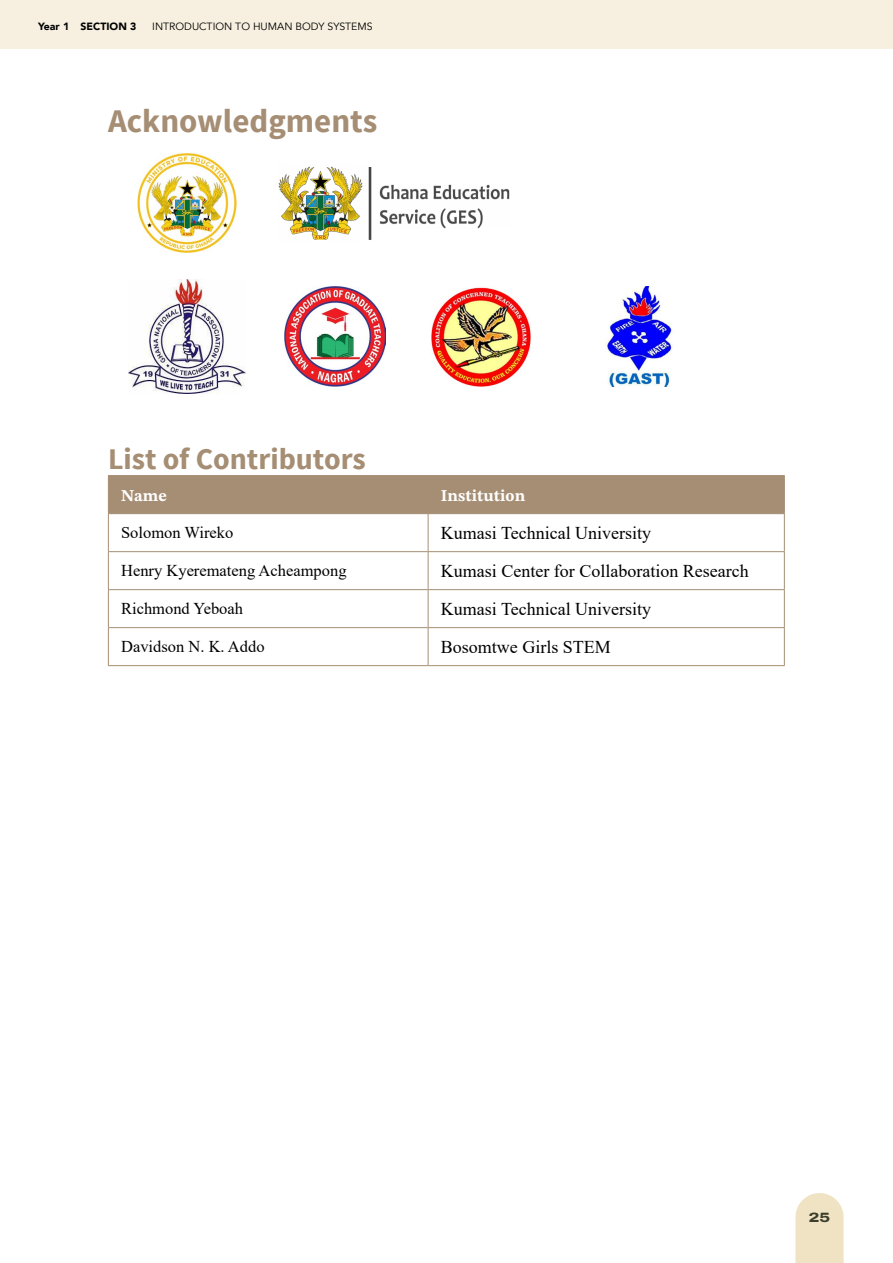
<style>
.page{position:relative;width:893px;height:1263px;background:#fff}
.page>*{position:absolute;margin:0;border:0;box-sizing:border-box;transform-origin:0 0}
.t1{font:700 33px "Source Sans Pro";color:#a68e74}
.t2{font:700 30px "Source Sans Pro";color:#a68e74}
.t3{font:18px "Times New Roman";color:#000}
.t4{font:16.5px "Times New Roman";color:#000}
.t5{font:700 16.5px "STIX Two Text";color:#fff}
.t6{font:800 13.5px "Archivo Expanded";color:#3d3f2d}
.t7{font:10.5px "Avenir";color:#000}
.t8{font:900 10.5px "Avenir";color:#000}
</style>
<div class="page">
<div style="left:0;top:0;width:893px;height:49px;background:#f7f0e0"></div>
<svg style="left:795px;top:1193px;width:49px;height:70px;background:#f1e5c9"></svg>
<img style="left:137px;top:154px;width:99px;height:98px">
<img style="left:278px;top:166px;width:232px;height:74px">
<img style="left:129px;top:280px;width:116px;height:114px">
<img style="left:284px;top:287px;width:101px;height:100px">
<img style="left:431px;top:287px;width:100px;height:100px">
<img style="left:605px;top:287px;width:67px;height:100px">
<div style="left:109px;top:476px;width:675px;height:37px;background:#a68e74"></div>
<hr style="left:428px;top:476px;width:1px;height:37px;background:#a68e74">
<hr style="left:428px;top:514px;width:1px;height:37px;background:#a68e74">
<hr style="left:108px;top:551px;width:320px;height:1px;background:#a68e74">
<hr style="left:428px;top:551px;width:357px;height:1px;background:#a68e74">
<hr style="left:428px;top:552px;width:1px;height:37px;background:#a68e74">
<hr style="left:108px;top:589px;width:320px;height:1px;background:#a68e74">
<hr style="left:428px;top:589px;width:357px;height:1px;background:#a68e74">
<hr style="left:428px;top:590px;width:1px;height:37px;background:#a68e74">
<hr style="left:108px;top:627px;width:320px;height:1px;background:#a68e74">
<hr style="left:428px;top:627px;width:357px;height:1px;background:#a68e74">
<hr style="left:428px;top:628px;width:1px;height:37px;background:#a68e74">
<hr style="left:108px;top:475px;width:320px;height:1px;background:#a68e74">
<hr style="left:108px;top:476px;width:1px;height:37px;background:#a68e74">
<hr style="left:428px;top:475px;width:357px;height:1px;background:#a68e74">
<hr style="left:784px;top:476px;width:1px;height:37px;background:#a68e74">
<hr style="left:108px;top:513px;width:320px;height:1px;background:#a68e74">
<hr style="left:428px;top:513px;width:357px;height:1px;background:#a68e74">
<hr style="left:108px;top:514px;width:1px;height:37px;background:#a68e74">
<hr style="left:784px;top:514px;width:1px;height:37px;background:#a68e74">
<hr style="left:108px;top:552px;width:1px;height:37px;background:#a68e74">
<hr style="left:784px;top:552px;width:1px;height:37px;background:#a68e74">
<hr style="left:108px;top:590px;width:1px;height:37px;background:#a68e74">
<hr style="left:784px;top:590px;width:1px;height:37px;background:#a68e74">
<hr style="left:108px;top:628px;width:1px;height:37px;background:#a68e74">
<hr style="left:784px;top:628px;width:1px;height:37px;background:#a68e74">
<hr style="left:108px;top:665px;width:320px;height:1px;background:#a68e74">
<hr style="left:428px;top:665px;width:357px;height:1px;background:#a68e74">
<p class="t8" style="left:38px;top:17px;width:100px">Year 1 SECTION 3</p>
<p class="t7" style="left:152px;top:20px;width:222px">INTRODUCTION TO HUMAN BODY SYSTEMS</p>
<h1 class="t1" style="left:108px;top:100px;width:271px">Acknowledgments</h1>
<h2 class="t2" style="left:108px;top:440px;width:259px">List of Contributors</h2>
<p class="t5" style="left:121px;top:484px;width:47px">Name</p>
<p class="t5" style="left:441px;top:484px;width:86px">Institution</p>
<p class="t4" style="left:121px;top:521px;width:114px">Solomon Wireko</p>
<p class="t3" style="left:441px;top:520px;width:212px">Kumasi Technical University</p>
<p class="t4" style="left:121px;top:559px;width:227px">Henry Kyeremateng Acheampong</p>
<p class="t3" style="left:441px;top:558px;width:309px">Kumasi Center for Collaboration Research</p>
<p class="t4" style="left:121px;top:597px;width:123px">Richmond Yeboah</p>
<p class="t3" style="left:441px;top:596px;width:212px">Kumasi Technical University</p>
<p class="t4" style="left:121px;top:635px;width:145px">Davidson N. K. Addo</p>
<p class="t3" style="left:441px;top:634px;width:172px">Bosomtwe Girls STEM</p>
<p class="t6" style="left:809px;top:1207px;width:23px">25</p>
</div>
